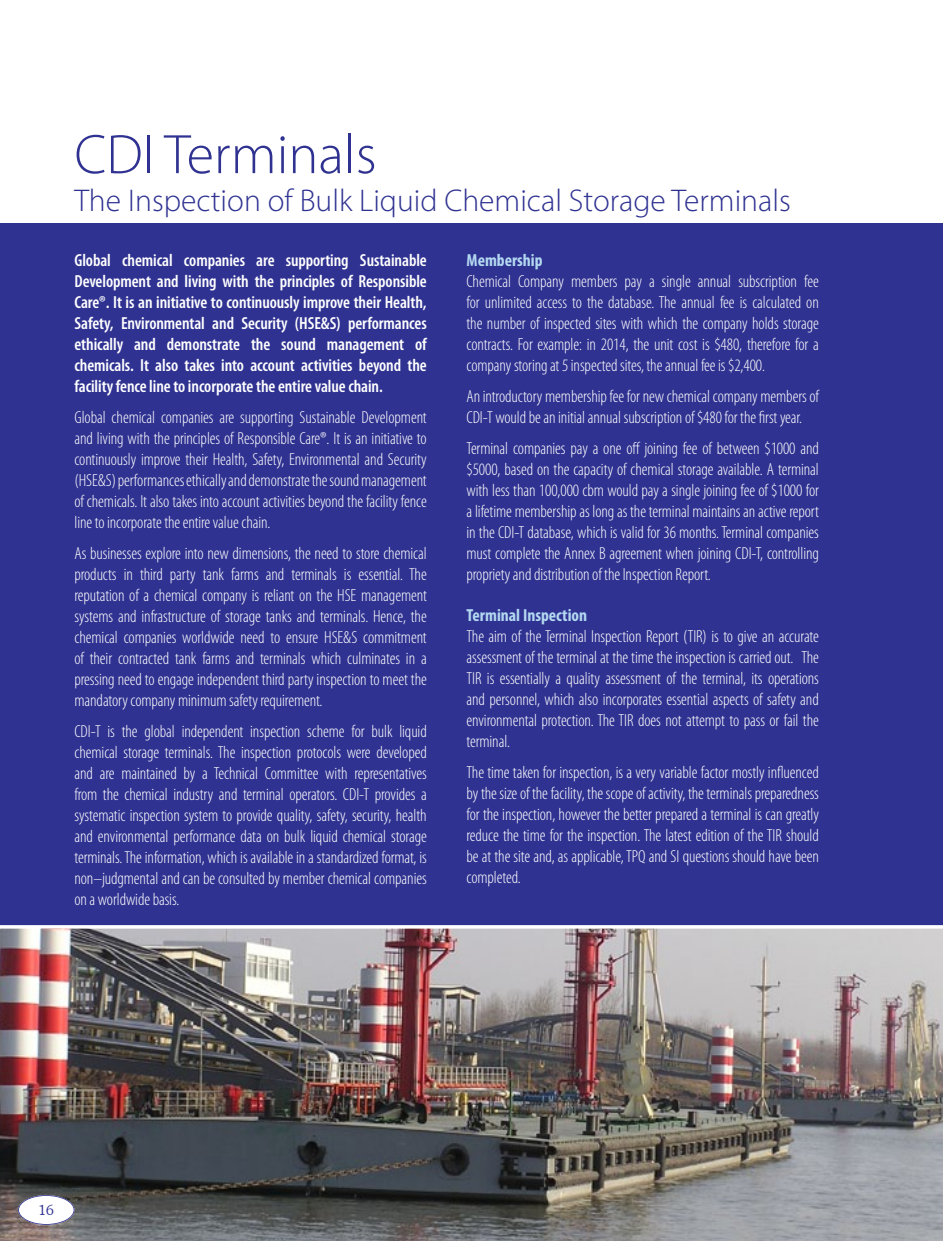
<style>
.page{position:relative;width:943px;height:1241px;background:#fff}
.page>*{position:absolute;margin:0;border:0;box-sizing:border-box;transform-origin:0 0}
.t1{font:300 56px "Myriad Pro";color:#2f3291}
.t2{font:300 31.5px "Myriad Pro";color:#2f3291}
.t3{font:300 condensed 17.5px/21px "Myriad Pro";letter-spacing:-.005em;color:#fff;text-align:justify}
.t4{font:600 condensed 17.5px/21px "Myriad Pro";letter-spacing:-.005em;color:#fff;text-align:justify}
.t5{font:700 condensed 17.5px "Myriad Pro";color:#b3d8f1}
.t6{font:300 14px "Souvenir IT Cby BT";color:#2f3291}
</style>
<div class="page">
<div style="left:0;top:223px;width:943px;height:1017px;background:#2f3291"></div>
<img style="left:0;top:925px;width:943px;height:315px">
<svg style="left:18px;top:1194px;width:56px;height:30px;background:#d0d0d4"></svg>
<h1 class="t1" style="left:74px;top:121px;width:304px">CDI Terminals</h1>
<h2 class="t2" style="left:74px;top:181px;width:718px">The Inspection of Bulk Liquid Chemical Storage Terminals</h2>
<p class="t4" style="left:74px;top:250px;width:354px">Global chemical companies are supporting Sustainable Development and living with the principles of Responsible Care®. It is an initiative to continuously improve their Health, Safety, Environmental and Security (HSE&amp;S) performances ethically and demonstrate the sound management of chemicals. It also takes into account activities beyond the facility fence line to incorporate the entire value chain.</p>
<p class="t3" style="left:74px;top:407px;width:354px">Global chemical companies are supporting Sustainable Development and living with the principles of Responsible Care®. It is an initiative to continuously improve their Health, Safety, Environmental and Security (HSE&amp;S) performances ethically and demonstrate the sound management of chemicals. It also takes into account activities beyond the facility fence line to incorporate the entire value chain.</p>
<p class="t3" style="left:74px;top:543px;width:354px">As businesses explore into new dimensions, the need to store chemical products in third party tank farms and terminals is essential. The reputation of a chemical company is reliant on the HSE management systems and infrastructure of storage tanks and terminals. Hence, the chemical companies worldwide need to ensure HSE&amp;S commitment of their contracted tank farms and terminals which culminates in a pressing need to engage independent third party inspection to meet the mandatory company minimum safety requirement.</p>
<p class="t3" style="left:74px;top:721px;width:354px">CDI-T is the global independent inspection scheme for bulk liquid chemical storage terminals. The inspection protocols were developed and are maintained by a Technical Committee with representatives from the chemical industry and terminal operators. CDI-T provides a systematic inspection system to provide quality, safety, security, health and environmental performance data on bulk liquid chemical storage terminals. The information, which is available in a standardized format, is non–judgmental and can be consulted by member chemical companies on a worldwide basis.</p>
<p class="t5" style="left:466px;top:249px;width:78px">Membership</p>
<p class="t3" style="left:466px;top:271px;width:354px">Chemical Company members pay a single annual subscription fee for unlimited access to the database. The annual fee is calculated on the number of inspected sites with which the company holds storage contracts. For example: in 2014, the unit cost is $480, therefore for a company storing at 5 inspected sites, the annual fee is $2,400.</p>
<p class="t3" style="left:466px;top:386px;width:354px">An introductory membership fee for new chemical company members of<br>CDI-T would be an initial annual subscription of $480 for the first year.</p>
<p class="t3" style="left:466px;top:438px;width:354px">Terminal companies pay a one off joining fee of between $1000 and $5000, based on the capacity of chemical storage available. A terminal with less than 100,000 cbm would pay a single joining fee of $1000 for a lifetime membership as long as the terminal maintains an active report in the CDI-T database, which is valid for 36 months. Terminal companies must complete the Annex B agreement when joining CDI-T, controlling propriety and distribution of the Inspection Report.</p>
<p class="t5" style="left:466px;top:604px;width:122px">Terminal Inspection</p>
<p class="t3" style="left:466px;top:625px;width:354px">The aim of the Terminal Inspection Report (TIR) is to give an accurate assessment of the terminal at the time the inspection is carried out. The TIR is essentially a quality assessment of the terminal, its operations and personnel, which also incorporates essential aspects of safety and environmental protection. The TIR does not attempt to pass or fail the terminal.</p>
<p class="t3" style="left:466px;top:761px;width:354px">The time taken for inspection, is a very variable factor mostly influenced by the size of the facility, the scope of activity, the terminals preparedness for the inspection, however the better prepared a terminal is can greatly reduce the time for the inspection. The latest edition of the TIR should be at the site and, as applicable, TPQ and SI questions should have been completed.</p>
<p class="t6" style="left:39px;top:1201px;width:17px">16</p>
</div>
